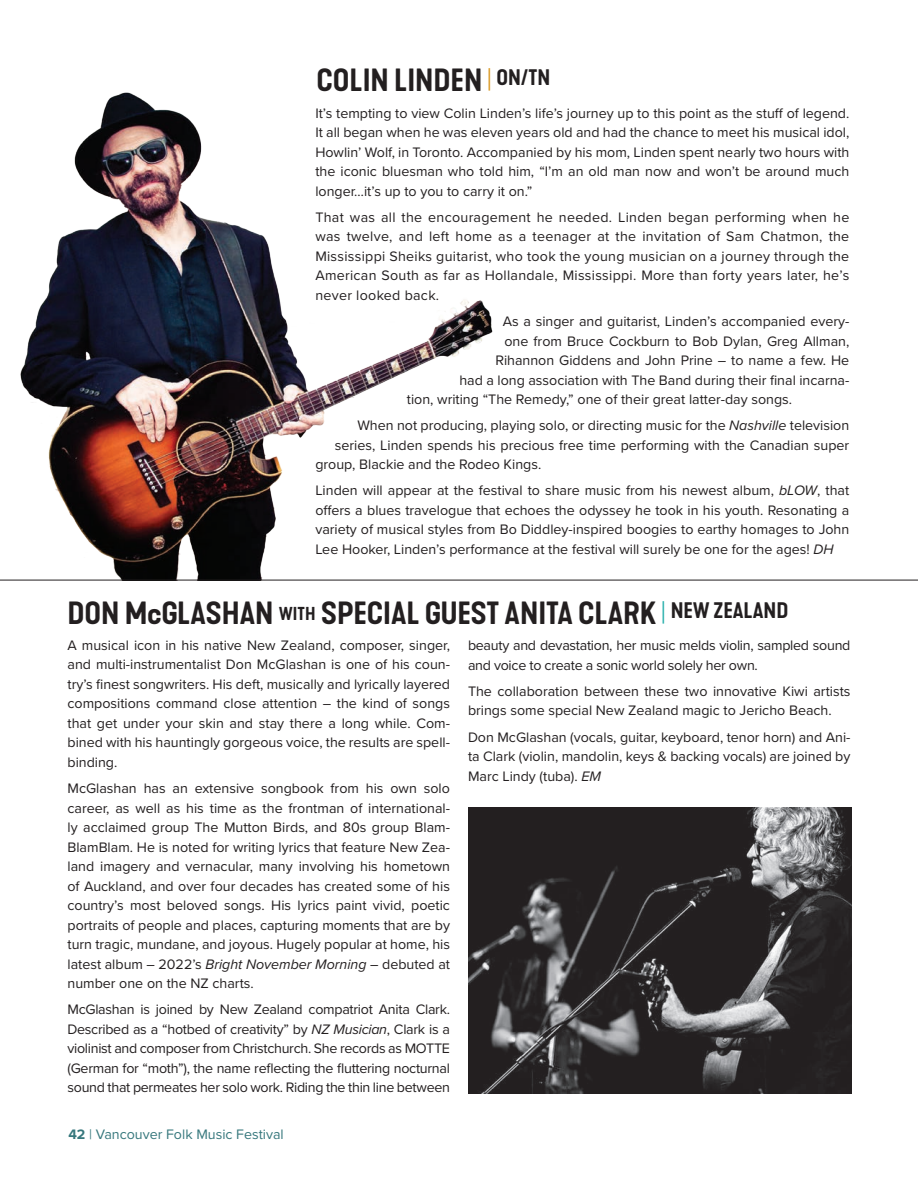
<style>
.page{position:relative;width:918px;height:1188px;background:#fff}
.page>*{position:absolute;margin:0;border:0;box-sizing:border-box;transform-origin:0 0}
.t1{font:600 expanded 30px "Kapra Neue";color:#231f20}
.t2{font:14.25px/19.5px "Proxima Nova";color:#231f20;text-align:justify}
.t3{font:14.25px/19.5px "Proxima Nova";letter-spacing:-.02em;color:#231f20}
.t4{font:14.25px "Proxima Nova";color:#37787d}
.s1{font-style:italic}
.s2{font-size:17.55px}
.s3{font-weight:700}
</style>
<div class="page">
<img style="left:0;top:92px;width:667px;height:488px">
<img style="left:468px;top:808px;width:383px;height:286px">
<hr style="left:0;top:580px;width:918px;height:1px;background:#231f20">
<h1 class="t1" style="left:316px;top:61px;width:235px">COLIN LINDEN <sup>|</sup> <sup>ON/TN</sup></h1>
<p class="t2" style="left:315px;top:102px;width:536px">It’s tempting to view Colin Linden’s life’s journey up to this point as the stuff of legend.<br>It all began when he was eleven years old and had the chance to meet his musical idol, Howlin’ Wolf, in Toronto. Accompanied by his mom, Linden spent nearly two hours with the iconic bluesman who told him, “I’m an old man now and won’t be around much longer…it’s up to you to carry it on.”</p>
<p class="t2" style="left:315px;top:207px;width:536px">That was all the encouragement he needed. Linden began performing when he was twelve, and left home as a teenager at the invitation of Sam Chatmon, the Mississippi Sheiks guitarist, who took the young musician on a journey through the American South as far as Hollandale, Mississippi. More than forty years later, he’s never looked back.</p>
<p class="t2" style="left:503px;top:311px;width:348px">As a singer and guitarist, Linden’s accompanied every-</p>
<p class="t2" style="left:504px;top:330px;width:346px">one from Bruce Cockburn to Bob Dylan, Greg Allman,</p>
<p class="t2" style="left:495px;top:350px;width:355px">Rihannon Giddens and John Prine – to name a few. He</p>
<p class="t2" style="left:459px;top:369px;width:392px">had a long association with The Band during their final incarna-</p>
<p class="t2" style="left:407px;top:389px;width:387px">tion, writing “The Remedy,” one of their great latter-day songs.</p>
<p class="t2" style="left:357px;top:415px;width:493px">When not producing, playing solo, or directing music for the <span class="s1">Nashville</span> television</p>
<p class="t2" style="left:335px;top:435px;width:516px">series, Linden spends his precious free time performing with the Canadian super</p>
<p class="t2" style="left:315px;top:454px;width:228px">group, Blackie and the Rodeo Kings.</p>
<p class="t2" style="left:315px;top:480px;width:536px">Linden will appear at the festival to share music from his newest album, <span class="s1">bLOW</span>, that offers a blues travelogue that echoes the odyssey he took in his youth. Resonating a variety of musical styles from Bo Diddley-inspired boogies to earthy homages to John Lee Hooker, Linden’s performance at the festival will surely be one for the ages! <span class="s1">DH</span></p>
<h1 class="t1" style="left:68px;top:594px;width:722px">DON McGLASHAN <span class="s2">WITH</span> SPECIAL GUEST ANITA CLARK <sup>|</sup> <sup>NEW</sup> <sup>ZEALAND</sup></h1>
<p class="t2" style="left:67px;top:635px;width:384px">A musical icon in his native New Zealand, composer, singer, and multi-instrumentalist Don McGlashan is one of his coun&shy;try’s finest songwriters. His deft, musically and lyrically layered compositions command close attention – the kind of songs that get under your skin and stay there a long while. Com&shy;bined with his hauntingly gorgeous voice, the results are spell&shy;binding.</p>
<p class="t2" style="left:67px;top:778px;width:384px">McGlashan has an extensive songbook from his own solo career, as well as his time as the frontman of international&shy;ly acclaimed group The Mutton Birds, and 80s group Blam-BlamBlam. He is noted for writing lyrics that feature New Zea&shy;land imagery and vernacular, many involving his hometown of Auckland, and over four decades has created some of his country’s most beloved songs. His lyrics paint vivid, poetic portraits of people and places, capturing moments that are by turn tragic, mundane, and joyous. Hugely popular at home, his latest album – 2022’s <span class="s1">Bright November Morning</span> – debuted at number one on the NZ charts.</p>
<p class="t2" style="left:67px;top:999px;width:384px">McGlashan is joined by New Zealand compatriot Anita Clark.<br>Described as a “hotbed of creativity” by <span class="s1">NZ Musician</span>, Clark is a violinist and composer from Christchurch. She records as MOTTE (German for “moth”), the name reflecting the fluttering nocturnal sound that permeates her solo work. Riding the thin line between</p>
<p class="t4" style="left:68px;top:1123px;width:217px"><span class="s3">42</span> | Vancouver Folk Music Festival</p>
<p class="t3" style="left:468px;top:635px;width:384px">beauty and devastation, her music melds violin, sampled sound and voice to create a sonic world solely her own.</p>
<p class="t2" style="left:468px;top:681px;width:384px">The collaboration between these two innovative Kiwi artists brings some special New Zealand magic to Jericho Beach.</p>
<p class="t2" style="left:468px;top:726px;width:384px">Don McGlashan (vocals, guitar, keyboard, tenor horn) and Ani&shy;ta Clark (violin, mandolin, keys &amp; backing vocals) are joined by Marc Lindy (tuba). <span class="s1">EM</span></p>
</div>
